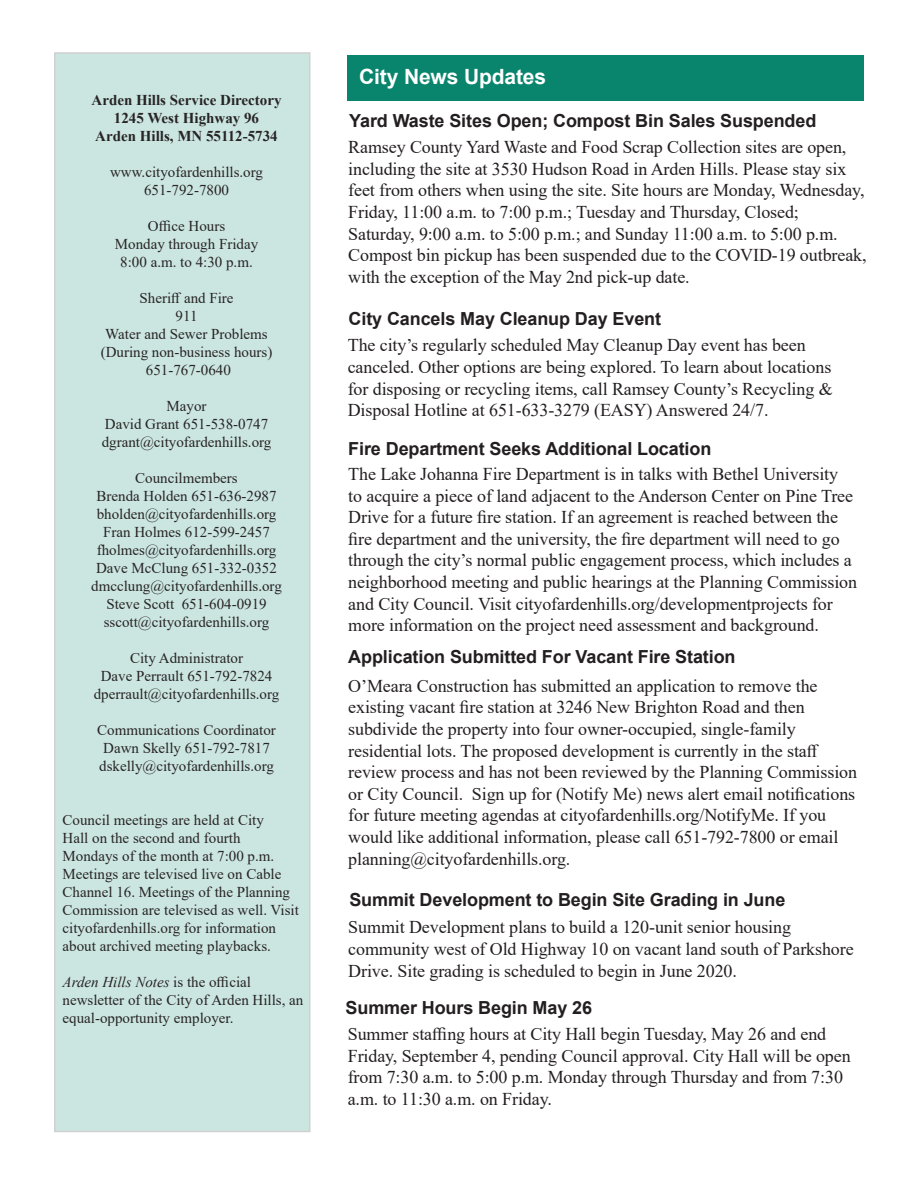
<style>
.page{position:relative;width:918px;height:1188px;background:#fff}
.page>*{position:absolute;margin:0;border:0;box-sizing:border-box;transform-origin:0 0}
.t1{font:700 21px "Arial";letter-spacing:-.005em;color:#fff}
.t2{font:18px/21.6px "Times New Roman";letter-spacing:-.005em;color:#231f20}
.t3{font:700 18px "Arial";letter-spacing:-.005em;color:#231f20}
.t4{font:15px/18px "Times New Roman";color:#231f20;text-align:center}
.t5{font:700 15px/18px "Times New Roman";color:#231f20;text-align:center}
.s1{font-style:italic}
</style>
<div class="page">
<div style="left:347px;top:55px;width:517px;height:46px;background:#08856c"></div>
<div style="left:55px;top:53px;width:255px;height:1078px;background:#cbe5e0"></div>
<p class="t5" style="left:92px;top:90px;width:192px">Arden Hills Service Directory<br>1245 West Highway 96<br>Arden Hills, MN 55112-5734</p>
<p class="t4" style="left:110px;top:162px;width:154px">www.cityofardenhills.org<br>651-792-7800</p>
<p class="t4" style="left:115px;top:216px;width:145px">Office Hours<br>Monday through Friday<br>8:00 a.m. to 4:30 p.m.</p>
<p class="t4" style="left:101px;top:288px;width:173px">Sheriff and Fire<br>911<br>Water and Sewer Problems (During non-business hours)<br>651-767-0640</p>
<p class="t4" style="left:102px;top:396px;width:171px">Mayor<br>David Grant 651-538-0747 dgrant@cityofardenhills.org</p>
<p class="t4" style="left:91px;top:468px;width:192px">Councilmembers<br>Brenda Holden 651-636-2987 bholden@cityofardenhills.org<br>Fran Holmes 612-599-2457 fholmes@cityofardenhills.org<br>Dave McClung 651-332-0352 dmcclung@cityofardenhills.org<br>Steve Scott 651-604-0919 sscott@cityofardenhills.org</p>
<p class="t4" style="left:94px;top:648px;width:187px">City Administrator<br>Dave Perrault 651-792-7824 dperrault@cityofardenhills.org</p>
<p class="t4" style="left:97px;top:720px;width:180px;text-align:left">Communications Coordinator<br>Dawn Skelly 651-792-7817 dskelly@cityofardenhills.org</p>
<p class="t4" style="left:63px;top:810px;width:238px;text-align:left">Council meetings are held at City<br>Hall on the second and fourth Mondays of the month at 7:00 p.m.<br>Meetings are televised live on Cable Channel 16. Meetings of the Planning Commission are televised as well. Visit cityofardenhills.org for information about archived meeting playbacks.</p>
<p class="t4" style="left:63px;top:972px;width:242px;text-align:left"><span class="s1">Arden Hills Notes</span> is the official newsletter of the City of Arden Hills, an equal-opportunity employer.</p>
<p class="t1" style="left:359px;top:62px;width:189px">City News Updates</p>
<p class="t3" style="left:349px;top:108px;width:469px">Yard Waste Sites Open; Compost Bin Sales Suspended</p>
<p class="t2" style="left:348px;top:136px;width:520px">Ramsey County Yard Waste and Food Scrap Collection sites are open, including the site at 3530 Hudson Road in Arden Hills. Please stay six feet from others when using the site. Site hours are Monday, Wednesday, Friday, 11:00 a.m. to 7:00 p.m.; Tuesday and Thursday, Closed; Saturday, 9:00 a.m. to 5:00 p.m.; and Sunday 11:00 a.m. to 5:00 p.m.<br>Compost bin pickup has been suspended due to the COVID-19 outbreak, with the exception of the May 2nd pick-up date.</p>
<p class="t3" style="left:349px;top:306px;width:314px">City Cancels May Cleanup Day Event</p>
<p class="t2" style="left:348px;top:334px;width:486px">The city’s regularly scheduled May Cleanup Day event has been canceled. Other options are being explored. To learn about locations for disposing or recycling items, call Ramsey County’s Recycling &amp; Disposal Hotline at 651-633-3279 (EASY) Answered 24/7.</p>
<p class="t3" style="left:348px;top:436px;width:365px">Fire Department Seeks Additional Location</p>
<p class="t2" style="left:348px;top:463px;width:510px">The Lake Johanna Fire Department is in talks with Bethel University<br>to acquire a piece of land adjacent to the Anderson Center on Pine Tree Drive for a future fire station. If an agreement is reached between the fire department and the university, the fire department will need to go through the city’s normal public engagement process, which includes a neighborhood meeting and public hearings at the Planning Commission and City Council. Visit cityofardenhills.org/developmentprojects for more information on the project need assessment and background.</p>
<p class="t3" style="left:348px;top:644px;width:389px">Application Submitted For Vacant Fire Station</p>
<p class="t2" style="left:348px;top:674px;width:510px">O’Meara Construction has submitted an application to remove the existing vacant fire station at 3246 New Brighton Road and then subdivide the property into four owner-occupied, single-family residential lots. The proposed development is currently in the staff review process and has not been reviewed by the Planning Commission or City Council. Sign up for (Notify Me) news alert email notifications for future meeting agendas at cityofardenhills.org/NotifyMe. If you would like additional information, please call 651-792-7800 or email planning@cityofardenhills.org.</p>
<p class="t3" style="left:349px;top:887px;width:438px">Summit Development to Begin Site Grading in June</p>
<p class="t2" style="left:348px;top:916px;width:507px">Summit Development plans to build a 120-unit senior housing community west of Old Highway 10 on vacant land south of Parkshore<br>Drive. Site grading is scheduled to begin in June 2020.</p>
<p class="t3" style="left:346px;top:995px;width:248px">Summer Hours Begin May 26</p>
<p class="t2" style="left:348px;top:1023px;width:504px">Summer staffing hours at City Hall begin Tuesday, May 26 and end Friday, September 4, pending Council approval. City Hall will be open from 7:30 a.m. to 5:00 p.m. Monday through Thursday and from 7:30 a.m. to 11:30 a.m. on Friday.</p>
</div>
